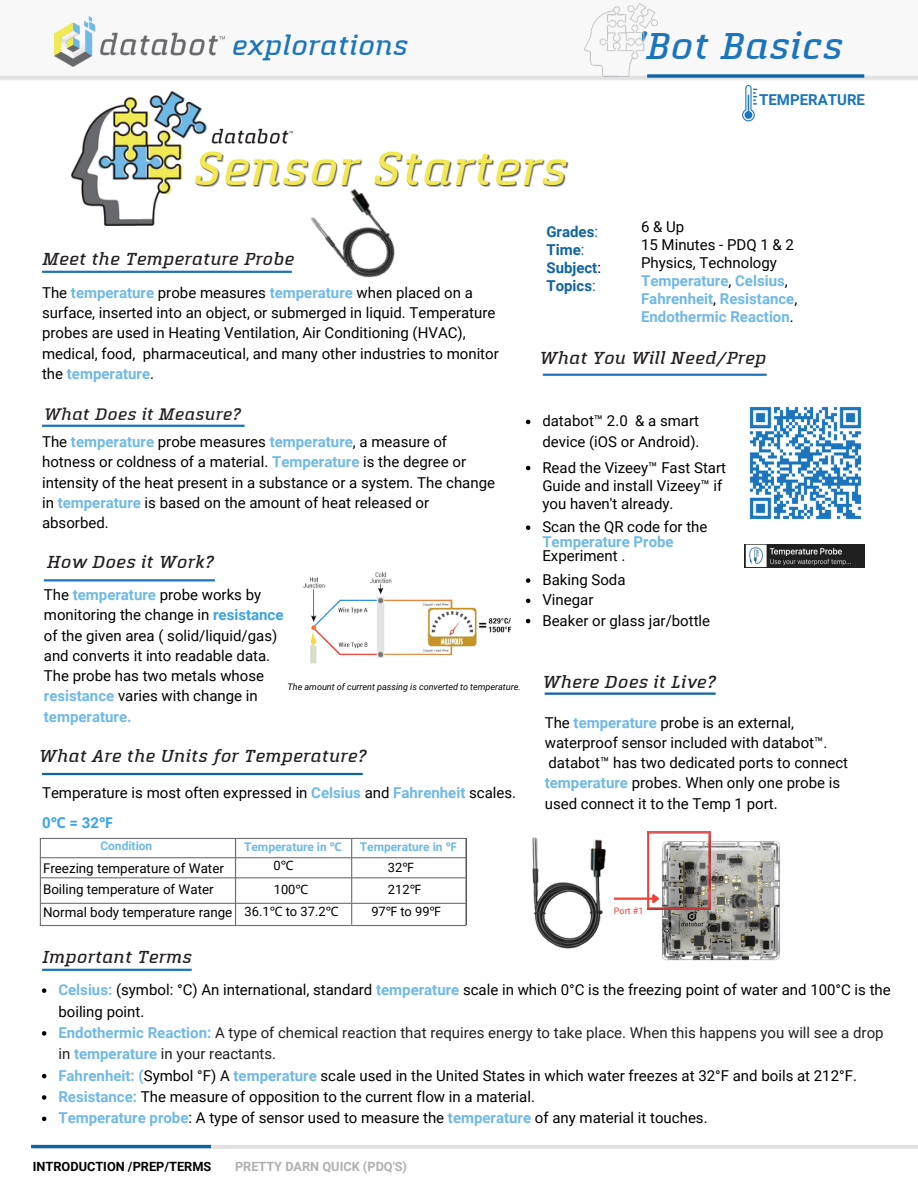
<style>
.page{position:relative;width:918px;height:1188px;background:#fff}
.page>*{position:absolute;margin:0;border:0;box-sizing:border-box;transform-origin:0 0}
.t1{font:italic 500 49.8px "Quitador W01";color:#f2e855}
.t2{font:italic 500 38.7px "Quitador W01";color:#1c75bc}
.t3{font:italic 500 28.5px "Quitador W01";color:#1c75bc}
.t4{font:italic 500 18px "Quitador W01";color:#231f20}
.t5{font:italic 500 17.25px "Quitador W01";color:#231f20}
.t6{font:15px/20.2px "Roboto";color:#000}
.t7{font:700 15px/18px "Roboto";color:#6fb9e7}
.t8{font:700 15px/18px "Roboto";color:#0e64a4}
.t9{font:700 15px "Roboto";color:#1c75bc}
.t10{font:13.35px "Roboto";color:#000}
.t11{font:12.9px/21.5px "Roboto";color:#000}
.t12{font:700 12.75px "Roboto";color:#000}
.t13{font:700 12.75px "Roboto";color:#b0b0b0}
.t14{font:700 12px "Roboto";color:#6fb9e7}
.t15{font:italic 9px "Roboto";color:#000}
.t16{font:9px "Roboto";color:#ef4136}
.s1{font-weight:700;color:#6fb9e7}
.s2{font-weight:700;color:#3ca3e5}
.s3{font-family:"Noto Sans";font-weight:700;color:#3ca3e5}
.s4{font-family:"Noto Sans"}
.s5{font-size:12.9px}
.s6{font-family:"Noto Sans";font-size:12.9px}
.s7{font-weight:400}
.s8{font-weight:400;color:#000}
.s9{color:#231f20}
</style>
<div class="page">
<img style="left:742px;top:84px;width:16px;height:38px">
<div style="left:0;top:0;width:918px;height:81px;background:#f8f8f8"></div>
<hr style="left:0;top:76px;width:918px;height:3px;background:#e1e1e1">
<svg style="left:647px;top:74px;width:217px;height:4px"></svg>
<img style="left:55px;top:17px;width:170px;height:49px">
<img style="left:211px;top:128px;width:81px;height:16px">
<hr style="left:33px;top:1145px;width:885px;height:4px;background:#e1e1e1">
<hr style="left:31px;top:1145px;width:180px;height:3px;background:#0e64a4">
<img style="left:71px;top:92px;width:135px;height:134px">
<img style="left:585px;top:3px;width:73px;height:73px">
<hr style="left:42px;top:425px;width:203px;height:2px;background:#1c75bc">
<hr style="left:44px;top:579px;width:171px;height:2px;background:#1c75bc">
<img style="left:749px;top:406px;width:113px;height:114px">
<hr style="left:543px;top:374px;width:224px;height:2px;background:#1c75bc">
<hr style="left:42px;top:969px;width:150px;height:2px;background:#1c75bc">
<hr style="left:545px;top:693px;width:171px;height:2px;background:#0e64a4">
<hr style="left:42px;top:773px;width:321px;height:2px;background:#0e64a4">
<hr style="left:42px;top:271px;width:250px;height:2px;background:#1c75bc">
<img style="left:310px;top:188px;width:85px;height:90px">
<hr style="left:40px;top:838px;width:1px;height:88px;background:#6f7074">
<hr style="left:40px;top:838px;width:427px;height:1px;background:#6f7074">
<hr style="left:40px;top:903px;width:426px;height:1px;background:#6f7074">
<hr style="left:466px;top:838px;width:1px;height:87px;background:#231f20">
<hr style="left:235px;top:838px;width:1px;height:87px;background:#68696c">
<hr style="left:40px;top:857px;width:426px;height:1px;background:#6f7074">
<hr style="left:40px;top:877px;width:426px;height:1px;background:#6f7074">
<hr style="left:351px;top:838px;width:1px;height:87px;background:#6f7074">
<img style="left:303px;top:572px;width:209px;height:92px">
<img style="left:652px;top:839px;width:129px;height:122px">
<img style="left:649px;top:832px;width:61px;height:77px">
<hr style="left:647px;top:832px;width:2px;height:77px;background:#ef4136">
<img style="left:532px;top:837px;width:74px;height:112px">
<img style="left:744px;top:545px;width:121px;height:22px">
<svg style="left:42px;top:988px;width:4px;height:5px"></svg>
<svg style="left:42px;top:1031px;width:4px;height:5px"></svg>
<svg style="left:42px;top:1074px;width:4px;height:4px"></svg>
<svg style="left:42px;top:1095px;width:4px;height:5px"></svg>
<svg style="left:42px;top:1117px;width:4px;height:4px"></svg>
<svg style="left:526px;top:420px;width:4px;height:4px"></svg>
<svg style="left:526px;top:466px;width:4px;height:4px"></svg>
<svg style="left:526px;top:525px;width:4px;height:5px"></svg>
<svg style="left:526px;top:578px;width:4px;height:5px"></svg>
<svg style="left:526px;top:599px;width:4px;height:4px"></svg>
<svg style="left:526px;top:619px;width:4px;height:4px"></svg>
<hr style="left:614px;top:898px;width:39px;height:2px;background:#ef4136">
<svg style="left:650px;top:892px;width:12px;height:15px"></svg>
<hr style="left:40px;top:925px;width:426px;height:1px;background:#6f7074">
<h3 class="t3" style="left:232px;top:27px;width:178px">explorations</h3>
<h1 class="t1" style="left:194px;top:136px;width:376px">Sensor Starters</h1>
<h2 class="t2" style="left:637px;top:21px;width:209px">'Bot Basics</h2>
<p class="t9" style="left:759px;top:91px;width:107px">TEMPERATURE</p>
<p class="t4" style="left:42px;top:248px;width:254px">Meet the Temperature Probe</p>
<p class="t6" style="left:42px;top:283px;width:458px">The <span class="s1">temperature</span> probe measures <span class="s1">temperature</span> when placed on a surface, inserted into an object, or submerged in liquid. Temperature probes are used in Heating Ventilation, Air Conditioning (HVAC), medical, food, pharmaceutical, and many other industries to monitor the <span class="s1">temperature</span>.</p>
<p class="t5" style="left:44px;top:403px;width:199px">What Does it Measure?</p>
<p class="t6" style="left:42px;top:432px;width:454px">The <span class="s1">temperature</span> probe measures <span class="s1">temperature</span>, a measure of hotness or coldness of a material. <span class="s1">Temperature</span> is the degree or intensity of the heat present in a substance or a system. The change in <span class="s1">temperature</span> is based on the amount of heat released or absorbed.</p>
<p class="t4" style="left:47px;top:550px;width:169px">How Does it Work?</p>
<p class="t6" style="left:44px;top:585px;width:241px">The <span class="s1">temperature</span> probe works by monitoring the change in <span class="s2">resistance </span>of the given area ( solid/liquid/gas) and converts it into readable data.<br>The probe has two metals whose <span class="s1">resistance</span> varies with change in <span class="s1">temperature.</span></p>
<p class="t15" style="left:288px;top:682px;width:235px">The amount of current passing is converted to temperature.</p>
<p class="t4" style="left:39px;top:745px;width:329px">What Are the Units for Temperature?</p>
<p class="t6" style="left:42px;top:777px;width:476px;line-height:30.3px">Temperature is most often expressed in <span class="s1">Celsius</span> and <span class="s1">Fahrenheit</span> scales.<br><span class="s2">0</span><span class="s3">℃</span> <span class="s2">= 32</span><span class="s3">℉</span></p>
<p class="t14" style="left:100px;top:839px;width:54px">Condition</p>
<p class="t14" style="left:244px;top:840px;width:100px">Temperature in <span class="s4">℃</span></p>
<p class="t11" style="left:274px;top:855px;width:22px">0<span class="s4">℃</span></p>
<p class="t10" style="left:43px;top:882px;width:172px">Boiling temperature of Water</p>
<p class="t10" style="left:43px;top:861px;width:182px">Freezing temperature of Water</p>
<p class="t11" style="left:274px;top:879px;width:36px">100<span class="s4">℃</span></p>
<p class="t14" style="left:360px;top:840px;width:98px">Temperature in <span class="s4">℉</span></p>
<p class="t11" style="left:388px;top:857px;width:35px">32<span class="s4">℉<br></span>212<span class="s4">℉</span></p>
<p class="t10" style="left:43px;top:904px;width:297px">Normal body temperature range <span class="s5">36.1</span><span class="s6">℃</span> <span class="s5">to 37.2</span><span class="s6">℃</span></p>
<p class="t11" style="left:371px;top:901px;width:71px">97<span class="s4">℉</span> to 99<span class="s4">℉</span></p>
<p class="t4" style="left:42px;top:945px;width:152px">Important Terms</p>
<p class="t8" style="left:546px;top:223px;width:56px">Grades<span class="s7">:<br></span>Time<span class="s7">:<br></span>Subject<span class="s8">:<br></span>Topics<span class="s7">:</span></p>
<p class="t7" style="left:641px;top:218px;width:158px"><span class="s8">6&amp;Up<br>15 Minutes - PDQ 1 &amp; 2<br>Physics, Technology<br></span>Temperature<span class="s8">,</span> Celsius<span class="s8">,<br></span>Fahrenheit<span class="s8">,</span> Resistance<span class="s8">,<br></span>Endothermic Reaction<span class="s8">.</span></p>
<p class="t4" style="left:540px;top:346px;width:228px">What You Will Need/Prep</p>
<p class="t6" style="left:542px;top:411px;width:159px">databot™ 2.0 &amp; a smart device (iOS or Android).</p>
<p class="t6" style="left:542px;top:458px;width:185px;line-height:18px">Read the Vizeey™ Fast Start<br>Guide and install Vizeey™ if you haven't already.</p>
<p class="t6" style="left:542px;top:517px;width:167px">Scan the QR code for the</p>
<p class="t7" style="left:542px;top:533px;width:133px">Temperature Probe</p>
<p class="t6" style="left:542px;top:544px;width:85px;line-height:23.7px">Experiment .<br>Baking Soda</p>
<p class="t6" style="left:542px;top:590px;width:169px">Vinegar<br>Beaker or glass jar/bottle</p>
<p class="t4" style="left:543px;top:670px;width:175px">Where Does it Live?</p>
<p class="t6" style="left:545px;top:712px;width:305px">The <span class="s1">temperature</span> probe is an external, waterproof sensor included with databot™. databot™ has two dedicated ports to connect <span class="s1">temperature</span> probes. When only one probe is used connect it to the Temp 1 port.</p>
<p class="t16" style="left:614px;top:905px;width:31px">Port #1</p>
<p class="t6" style="left:58px;top:979px;width:834px;line-height:21.3px"><span class="s1">Celsius:</span> (symbol: °C) An international, standard <span class="s1">temperature</span> scale in which 0°C is the freezing point of water and 100°C is the boiling point.<br><span class="s1">Endothermic Reaction:</span> <span class="s9">A type of chemical reaction that requires energy to take place. When this happens you will see a drop in</span> <span class="s1">temperature</span> <span class="s9">in your reactants.<br></span><span class="s1">Fahrenheit: (</span>Symbol °F) A <span class="s1">temperature</span> scale used in the United States in which water freezes at 32°F and boils at 212°F.<br><span class="s1">Resistance:</span> The measure of opposition to the current flow in a material.<br><span class="s1">Temperature probe</span>: A type of sensor used to measure the <span class="s1">temperature</span> of any material it touches.</p>
<p class="t12" style="left:33px;top:1159px;width:180px">INTRODUCTION /PREP/TERMS</p>
<p class="t13" style="left:235px;top:1159px;width:174px">PRETTY DARN QUICK (PDQ'S)</p>
</div>
